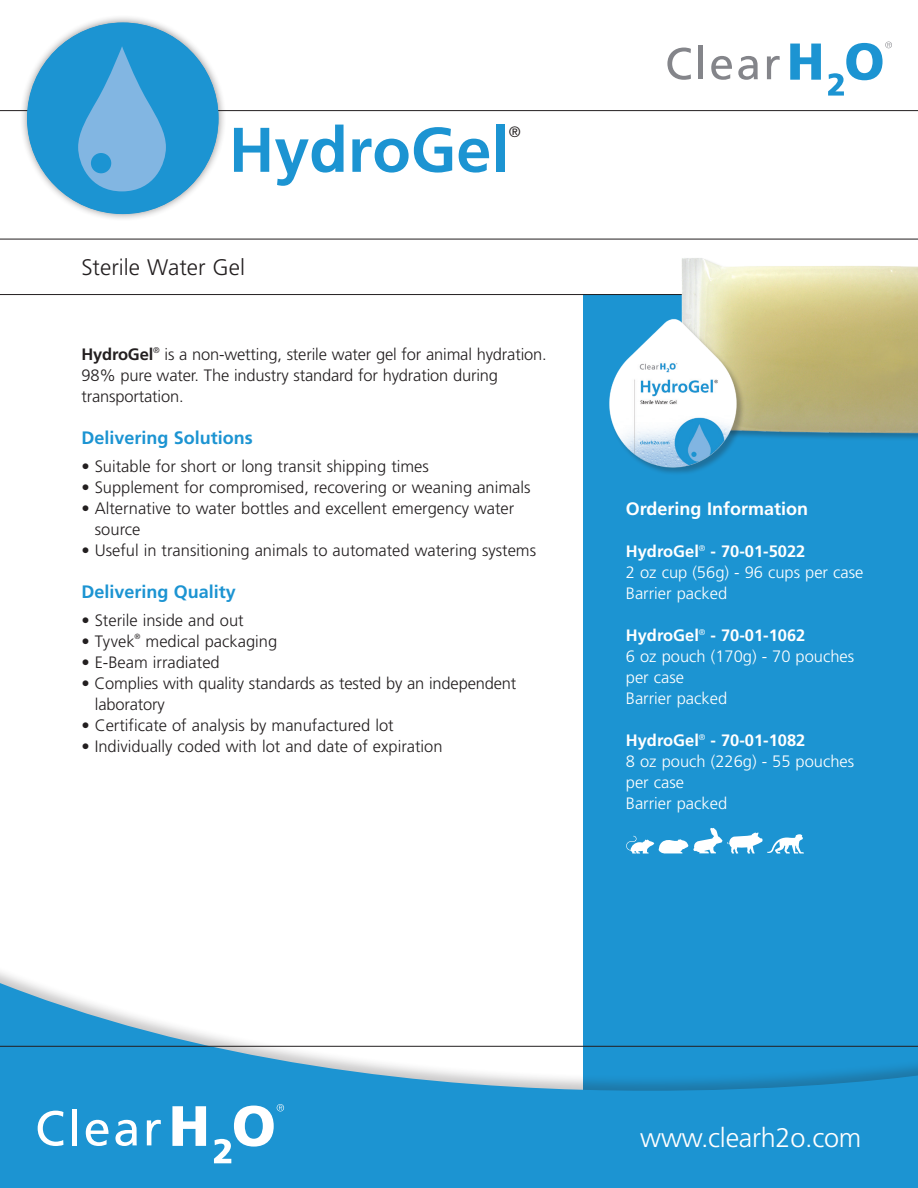
<style>
.page{position:relative;width:918px;height:1188px;background:#fff}
.page>*{position:absolute;margin:0;border:0;box-sizing:border-box;transform-origin:0 0}
.t1{font:700 63px "Frutiger";color:#1c94d2}
.nutritional_tabbed{font:300 27px "Frutiger";letter-spacing:-.01em;color:#fff}
.bulleted_list{font:300 22.5px "Frutiger";color:#231f20}
.t2{font:700 18px "Frutiger";color:#1c94d2}
.para_body_copy{font:700 18px "Frutiger";color:#fff}
.bulleted_list-2{font:300 16.5px/21px "Frutiger";color:#231f20}
.bulleted_list-3{font:300 16.5px "Frutiger";color:#fff}
.para_body_copy-2{font:300 16.5px/21px "Frutiger";letter-spacing:-.01em;color:#231f20}
.bulleted_list-4{font:700 16.5px "Frutiger";color:#fff}
.para_body_copy-3{font:700 16.5px "Frutiger";letter-spacing:-.01em;color:#231f20}
.t3{font:300 15px "Frutiger";color:#231f20}
.para_body_copy-4{font:300 8.25px "Frutiger";color:#231f20}
.bulleted_list-5{font:300 7.5px "Frutiger";color:#231f20}
</style>
<div class="page">
<div style="left:583px;top:295px;width:335px;height:893px;background:#1c94d2"></div>
<hr style="left:0;top:110px;width:918px;height:1px;background:#231f20">
<hr style="left:0;top:294px;width:918px;height:1px;background:#231f20">
<hr style="left:0;top:239px;width:918px;height:1px;background:#231f20">
<div style="left:0;top:962px;width:918px;height:226px;background:#231f20;opacity:.25"></div>
<svg style="left:0;top:978px;width:918px;height:210px;fill:#1c94d2"></svg>
<hr style="left:0;top:1046px;width:918px;height:1px;background:#231f20">
<svg style="left:172px;top:1106px;width:34px;height:40px"></svg>
<svg style="left:38px;top:1111px;width:25px;height:35px"></svg>
<div style="left:72px;top:1109px;width:5px;height:36px;background:#fff"></div>
<svg style="left:86px;top:1120px;width:23px;height:26px"></svg>
<svg style="left:115px;top:1120px;width:22px;height:26px"></svg>
<svg style="left:147px;top:1120px;width:14px;height:25px"></svg>
<svg style="left:214px;top:1104px;width:70px;height:59px"></svg>
<div style="left:19px;top:14px;width:208px;height:208px;background:#231f20;opacity:.5"></div>
<div style="left:27px;top:22px;width:192px;height:192px;background:#1c94d2;border-radius:50%"></div>
<svg style="left:78px;top:46px;width:88px;height:145px"></svg>
<img style="left:681px;top:258px;width:237px;height:181px">
<div style="left:609px;top:319px;width:136px;height:156px;background:#231f20;opacity:.3"></div>
<img style="left:609px;top:313px;width:134px;height:161px">
<svg style="left:626px;top:828px;width:178px;height:26px"></svg>
<svg style="left:790px;top:44px;width:31px;height:36px"></svg>
<svg style="left:667px;top:48px;width:24px;height:32px"></svg>
<hr style="left:699px;top:46px;width:4px;height:33px;background:#84858a">
<svg style="left:711px;top:56px;width:21px;height:24px"></svg>
<svg style="left:738px;top:56px;width:20px;height:24px"></svg>
<svg style="left:767px;top:56px;width:13px;height:23px"></svg>
<svg style="left:828px;top:42px;width:64px;height:54px"></svg>
<p class="t1" style="left:229px;top:113px;width:282px">HydroGel</p>
<p class="t3" style="left:509px;top:124px;width:13px">®</p>
<p class="bulleted_list" style="left:81px;top:254px;width:165px">Sterile Water Gel</p>
<p class="para_body_copy-3" style="left:81px;top:345px;width:73px">HydroGel</p>
<p class="para_body_copy-4" style="left:153px;top:345px;width:8px">®</p>
<p class="para_body_copy-2" style="left:81px;top:344px;width:467px;text-indent:83px">is a non-wetting, sterile water gel for animal hydration.<br>98% pure water. The industry standard for hydration during transportation.</p>
<p class="t2" style="left:81px;top:427px;width:173px">Delivering Solutions</p>
<p class="bulleted_list-2" style="left:81px;top:456px;width:349px">• Suitable for short or long transit shipping times</p>
<p class="bulleted_list-2" style="left:81px;top:477px;width:451px">• Supplement for compromised, recovering or weaning animals</p>
<p class="bulleted_list-2" style="left:95px;top:498px;width:421px;text-indent:-14px">• Alternative to water bottles and excellent emergency water source</p>
<p class="bulleted_list-2" style="left:81px;top:540px;width:456px">• Useful in transitioning animals to automated watering systems</p>
<p class="t2" style="left:81px;top:581px;width:156px">Delivering Quality</p>
<p class="bulleted_list-2" style="left:81px;top:609px;width:164px">• Sterile inside and out</p>
<p class="bulleted_list-2" style="left:81px;top:630px;width:55px">• Tyvek</p>
<p class="bulleted_list-5" style="left:135px;top:632px;width:7px">®</p>
<p class="bulleted_list-2" style="left:146px;top:630px;width:133px">medical packaging</p>
<p class="bulleted_list-2" style="left:81px;top:651px;width:140px">• E-Beam irradiated</p>
<p class="bulleted_list-2" style="left:95px;top:672px;width:423px;text-indent:-14px">• Complies with quality standards as tested by an independent laboratory</p>
<p class="bulleted_list-2" style="left:81px;top:714px;width:314px">• Certificate of analysis by manufactured lot</p>
<p class="bulleted_list-2" style="left:81px;top:735px;width:363px">• Individually coded with lot and date of expiration</p>
<p class="para_body_copy" style="left:626px;top:498px;width:184px">Ordering Information</p>
<p class="bulleted_list-4" style="left:626px;top:542px;width:181px">HydroGel<sup>®</sup> - 70-01-5022</p>
<p class="bulleted_list-3" style="left:626px;top:563px;width:239px">2 oz cup (56g) - 96 cups per case</p>
<p class="bulleted_list-3" style="left:626px;top:584px;width:103px">Barrier packed</p>
<p class="bulleted_list-4" style="left:626px;top:626px;width:181px">HydroGel<sup>®</sup> - 70-01-1062</p>
<p class="bulleted_list-3" style="left:626px;top:647px;width:230px">6 oz pouch (170g) - 70 pouches</p>
<p class="bulleted_list-3" style="left:626px;top:668px;width:60px">per case</p>
<p class="bulleted_list-3" style="left:626px;top:689px;width:103px">Barrier packed</p>
<p class="bulleted_list-4" style="left:626px;top:731px;width:181px">HydroGel<sup>®</sup> - 70-01-1082</p>
<p class="bulleted_list-3" style="left:626px;top:752px;width:230px">8 oz pouch (226g) - 55 pouches</p>
<p class="bulleted_list-3" style="left:626px;top:773px;width:60px">per case</p>
<p class="bulleted_list-3" style="left:626px;top:794px;width:103px">Barrier packed</p>
<p class="nutritional_tabbed" style="left:640px;top:1122px;width:222px">www.clearh2o.com</p>
</div>
